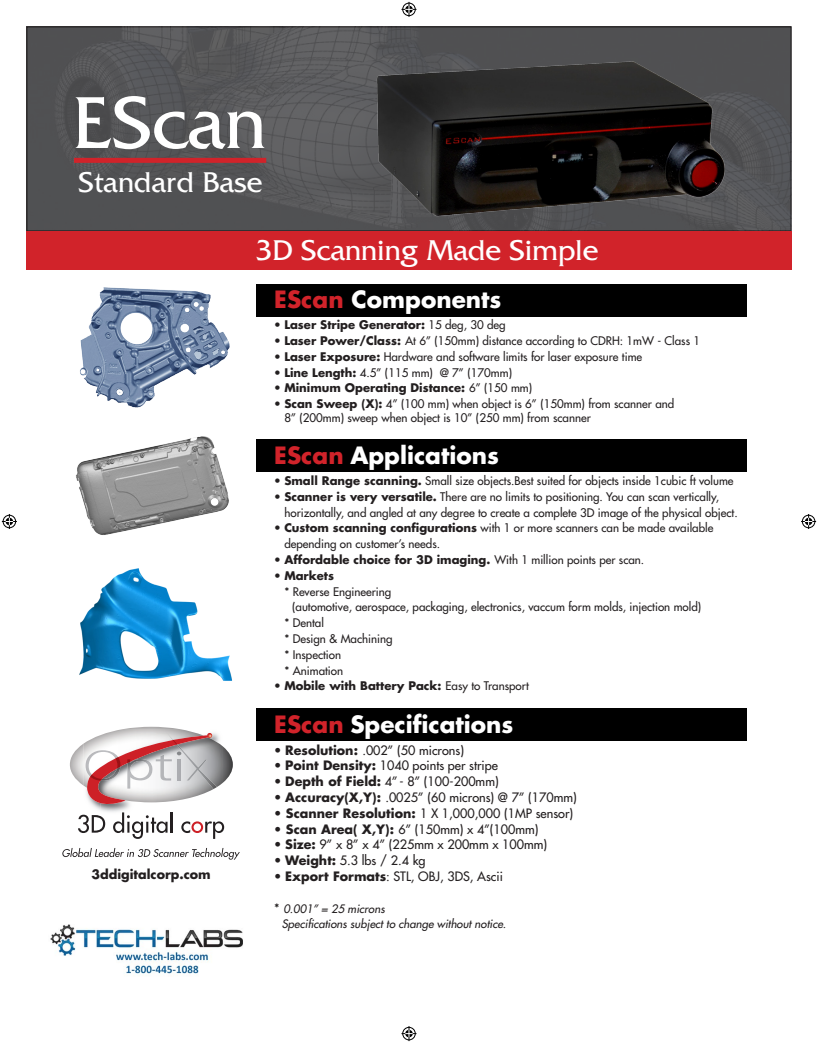
<style>
.page{position:relative;width:818px;height:1043px;background:#fff}
.page>*{position:absolute;margin:0;border:0;box-sizing:border-box;transform-origin:0 0}
.t1{font:77px "Friz Quadrata";color:#fff}
.t2{font:30px "Friz Quadrata";color:#fff}
.t3{font:700 23.12px "Futura";color:#fff}
.t4{font:12.62px "Futura";color:#231f20}
.t5{font:700 12.62px "Futura";color:#231f20}
.t6{font:11.62px/15.8px "Futura";color:#231f20}
.t7{font:700 11.62px "Futura";color:#231f20}
.t8{font:italic 11.38px "Futura";color:#231f20}
.s1{color:#d1232a}
.s2{font-weight:400}
.s3{font-weight:700}
.s4{font-style:normal;font-size:12.62px}
</style>
<div class="page">
<img style="left:26px;top:26px;width:765px;height:205px">
<div style="left:256px;top:284px;width:490px;height:32px;background:#000"></div>
<div style="left:256px;top:439px;width:490px;height:32px;background:#000"></div>
<div style="left:256px;top:708px;width:490px;height:33px;background:#000"></div>
<img style="left:361px;top:43px;width:374px;height:182px">
<div style="left:26px;top:231px;width:765px;height:39px;background:#d1232a"></div>
<div style="left:74px;top:158px;width:192px;height:5px;background:#d1232a"></div>
<img style="left:76px;top:436px;width:153px;height:99px">
<img style="left:80px;top:287px;width:150px;height:121px">
<img style="left:79px;top:568px;width:153px;height:113px">
<img style="left:70px;top:726px;width:163px;height:59px">
<img style="left:93px;top:806px;width:8px;height:4px">
<img style="left:83px;top:729px;width:140px;height:67px">
<img style="left:86px;top:750px;width:1px;height:30px">
<svg style="left:87px;top:733px;width:136px;height:73px"></svg>
<img style="left:156px;top:754px;width:16px;height:26px">
<img style="left:177px;top:759px;width:4px;height:21px">
<svg style="left:62px;top:848px;width:178px;height:11px"></svg>
<svg style="left:78px;top:814px;width:27px;height:19px"></svg>
<svg style="left:113px;top:812px;width:54px;height:27px"></svg>
<hr style="left:170px;top:812px;width:2px;height:20px;background:#231f20">
<svg style="left:181px;top:821px;width:43px;height:18px"></svg>
<svg style="left:401px;top:2px;width:15px;height:15px"></svg>
<svg style="left:401px;top:1026px;width:15px;height:15px"></svg>
<svg style="left:2px;top:514px;width:15px;height:15px"></svg>
<svg style="left:801px;top:514px;width:15px;height:15px"></svg>
<img style="left:50px;top:924px;width:193px;height:52px">
<p class="t1" style="left:72px;top:80px;width:196px">EScan</p>
<p class="t2" style="left:78px;top:165px;width:186px">Standard Base</p>
<p class="t5" style="left:91px;top:865px;width:121px">3ddigitalcorp.com</p>
<p class="t2" style="left:255px;top:233px;width:344px">3D Scanning Made Simple</p>
<p class="t3" style="left:274px;top:283px;width:228px"><span class="s1">EScan</span> Components</p>
<p class="t7" style="left:274px;top:317px;width:233px"><span class="s2">•</span> Laser Stripe Generator: <span class="s2">15 deg, 30 deg</span></p>
<p class="t6" style="left:274px;top:333px;width:427px">• <span class="s3">Laser Power/Class:</span> At 6” (150mm) distance according to CDRH: 1mW - Class 1</p>
<p class="t6" style="left:274px;top:348px;width:369px">• <span class="s3">Laser Exposure:</span> Hardware and software limits for laser exposure time</p>
<p class="t6" style="left:274px;top:364px;width:239px">• <span class="s3">Line Length:</span> 4.5” (115 mm) @ 7” (170mm)</p>
<p class="t7" style="left:274px;top:380px;width:259px"><span class="s2">•</span> Minimum Operating Distance: <span class="s2">6” (150 mm)</span></p>
<p class="t6" style="left:284px;top:397px;width:391px;line-height:13.9px;text-indent:-10px">• <span class="s3">Scan Sweep (X):</span> 4” (100 mm) when object is 6” (150mm) from scanner and<br>8” (200mm) sweep when object is 10” (250 mm) from scanner</p>
<p class="t3" style="left:274px;top:439px;width:226px"><span class="s1">EScan</span> Applications</p>
<p class="t6" style="left:274px;top:473px;width:461px">• <span class="s3">Small Range scanning.</span> Small size objects.Best suited for objects inside 1cubic ft volume</p>
<p class="t6" style="left:284px;top:488px;width:455px;text-indent:-10px">• <span class="s3">Scanner is very versatile.</span> There are no limits to positioning. You can scan vertically, horizontally, and angled at any degree to create a complete 3D image of the physical object.</p>
<p class="t6" style="left:284px;top:520px;width:430px;text-indent:-10px">• <span class="s3">Custom scanning configurations</span> with 1 or more scanners can be made available depending on customer’s needs.</p>
<p class="t7" style="left:274px;top:551px;width:371px"><span class="s2">•</span> Affordable choice for 3D imaging. <span class="s2">With 1 million points per scan.</span></p>
<p class="t7" style="left:274px;top:567px;width:61px"><span class="s2">•</span> Markets</p>
<p class="t6" style="left:292px;top:583px;width:410px;text-indent:-8px">* Reverse Engineering<br>(automotive, aerospace, packaging, electronics, vaccum form molds, injection mold)</p>
<p class="t6" style="left:284px;top:615px;width:41px">* Dental</p>
<p class="t6" style="left:284px;top:631px;width:110px">* Design &amp; Machining</p>
<p class="t6" style="left:284px;top:646px;width:58px">* Inspection</p>
<p class="t6" style="left:284px;top:662px;width:60px">* Animation</p>
<p class="t7" style="left:274px;top:678px;width:256px"><span class="s2">•</span> Mobile with Battery Pack: <span class="s2">Easy to Transport</span></p>
<p class="t3" style="left:274px;top:708px;width:241px"><span class="s1">EScan</span> Specifications</p>
<p class="t4" style="left:274px;top:741px;width:191px">• <span class="s3">Resolution:</span> .002” (50 microns)</p>
<p class="t4" style="left:274px;top:757px;width:225px">• <span class="s3">Point Density:</span> 1040 points per stripe</p>
<p class="t4" style="left:274px;top:773px;width:226px">• <span class="s3">Depth of Field:</span> 4” - 8” (100-200mm)</p>
<p class="t4" style="left:274px;top:789px;width:304px">• <span class="s3">Accuracy(X,Y):</span> .0025” (60 microns) @ 7” (170mm)</p>
<p class="t4" style="left:274px;top:804px;width:300px">• <span class="s3">Scanner Resolution:</span> 1 X 1,000,000 (1MP sensor)</p>
<p class="t4" style="left:274px;top:820px;width:266px">• <span class="s3">Scan Area( X,Y):</span> 6” (150mm) x 4”(100mm)</p>
<p class="t4" style="left:274px;top:836px;width:274px">• <span class="s3">Size:</span> 9” x 8” x 4” (225mm x 200mm x 100mm)</p>
<p class="t4" style="left:274px;top:852px;width:153px">• <span class="s3">Weight:</span> 5.3 lbs / 2.4 kg</p>
<p class="t4" style="left:274px;top:868px;width:230px">• <span class="s3">Export Formats</span>: STL, OBJ, 3DS, Ascii</p>
<p class="t8" style="left:274px;top:901px;width:112px"><span class="s4">*</span> 0.001” = 25 microns</p>
<p class="t8" style="left:282px;top:916px;width:226px">Specifications subject to change without notice.</p>
</div>
